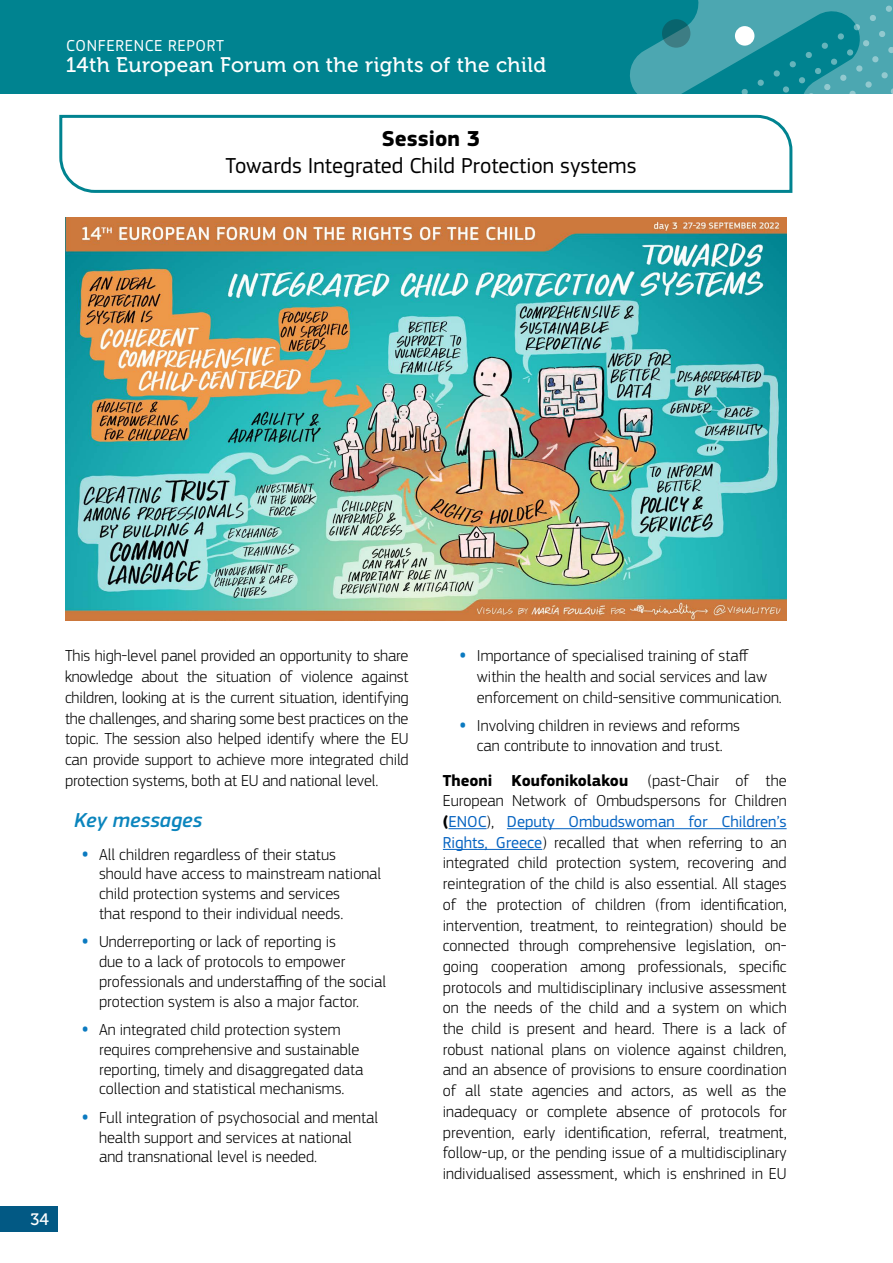
<style>
.page{position:relative;width:893px;height:1263px;background:#fff}
.page>*{position:absolute;margin:0;border:0;box-sizing:border-box;transform-origin:0 0}
.BoxRed_Border_top{font:22.5px/27px "EC Square Sans Pro";color:#000;text-align:center}
.t1{font:21px "Museo 500";letter-spacing:.02em;color:#fff}
.Heading_3{font:italic 500 21px "EC Square Sans Pro";color:#0b85bd}
.Basic_1_-_List{font:300 16.5px/20.7px "EC Square Sans Pro";color:#000}
.t2{font:16.5px "EC Square Sans Pro";letter-spacing:.04em;color:#fff}
.t3{font:16.5px "Museo 500";color:#fff}
.s1{font-weight:700}
.s2{font-family:"Open Sans";font-weight:700;color:#0b7ac0}
.s3{font-weight:400;color:#0563c1}
</style>
<div class="page">
<div style="left:0;top:0;width:893px;height:94px;background:#008390"></div>
<svg style="left:630px;top:0;width:263px;height:94px"></svg>
<div style="left:735px;top:26px;width:19px;height:20px;background:#fff;border-radius:50%"></div>
<svg style="left:662px;top:19px;width:28px;height:29px"></svg>
<div style="left:0;top:1205px;width:57px;height:26px;background:#025984"></div>
<svg style="left:59px;top:114px;width:734px;height:79px"></svg>
<img style="left:65px;top:218px;width:722px;height:402px">
<hr style="left:448px;top:828px;width:39px;height:1px;background:#0563c1">
<hr style="left:507px;top:828px;width:280px;height:1px;background:#0563c1">
<hr style="left:443px;top:849px;width:99px;height:1px;background:#0563c1">
<p class="t2" style="left:66px;top:36px;width:159px">CONFERENCE REPORT</p>
<p class="t1" style="left:66px;top:54px;width:482px">14th European Forum on the rights of the child</p>
<p class="BoxRed_Border_top" style="left:225px;top:125px;width:413px"><span class="s1">Session 3<br></span>Towards Integrated Child Protection systems</p>
<p class="Basic_1_-_List" style="left:65px;top:645px;width:345px;text-align:justify">This high-level panel provided an opportunity to share knowledge about the situation of violence against children, looking at is the current situation, identifying the challenges, and sharing some best practices on the topic. The session also helped identify where the EU can provide support to achieve more integrated child protection systems, both at EU and national level.</p>
<p class="Heading_3" style="left:74px;top:808px;width:130px">Key messages</p>
<p class="Basic_1_-_List" style="left:99px;top:844px;width:284px;line-height:19.8px;text-indent:-17px"><span class="s2">•</span> All children regardless of their status should have access to mainstream national child protection systems and services<br>that respond to their individual needs.</p>
<p class="Basic_1_-_List" style="left:99px;top:932px;width:289px;line-height:19.8px;text-indent:-17px"><span class="s2">•</span> Underreporting or lack of reporting is<br>due to a lack of protocols to empower professionals and understaffing of the social protection system is also a major factor.</p>
<p class="Basic_1_-_List" style="left:99px;top:1019px;width:266px;line-height:19.8px;text-indent:-17px"><span class="s2">•</span> An integrated child protection system requires comprehensive and sustainable reporting, timely and disaggregated data collection and statistical mechanisms.</p>
<p class="Basic_1_-_List" style="left:99px;top:1107px;width:281px;line-height:19.8px;text-indent:-17px"><span class="s2">•</span> Full integration of psychosocial and mental health support and services at national and transnational level is needed.</p>
<p class="t3" style="left:30px;top:1210px;width:20px">34</p>
<p class="Basic_1_-_List" style="left:477px;top:645px;width:307px;text-indent:-17px"><span class="s2">•</span> Importance of specialised training of staff within the health and social services and law enforcement on child-sensitive communication.</p>
<p class="Basic_1_-_List" style="left:460px;top:716px;width:282px;line-height:19.8px;text-align:center"><span class="s2">•</span> Involving children in reviews and reforms can contribute to innovation and trust.</p>
<p class="Basic_1_-_List" style="left:443px;top:770px;width:345px;text-align:justify"><span class="s1">Theoni Koufonikolakou</span> (past-Chair of the European Network of Ombudspersons for Children <span class="s1">(</span><span class="s3">ENOC</span>), <span class="s3">Deputy Ombudswoman for Children’s Rights, Greece</span>) recalled that when referring to an integrated child protection system, recovering and reintegration of the child is also essential. All stages of the protection of children (from identification, intervention, treatment, to reintegration) should be connected through comprehensive legislation, on&shy;going cooperation among professionals, specific protocols and multidisciplinary inclusive assessment on the needs of the child and a system on which the child is present and heard. There is a lack of robust national plans on violence against children, and an absence of provisions to ensure coordination of all state agencies and actors, as well as the inadequacy or complete absence of protocols for prevention, early identification, referral, treatment, follow-up, or the pending issue of a multidisciplinary individualised assessment, which is enshrined in EU</p>
</div>
